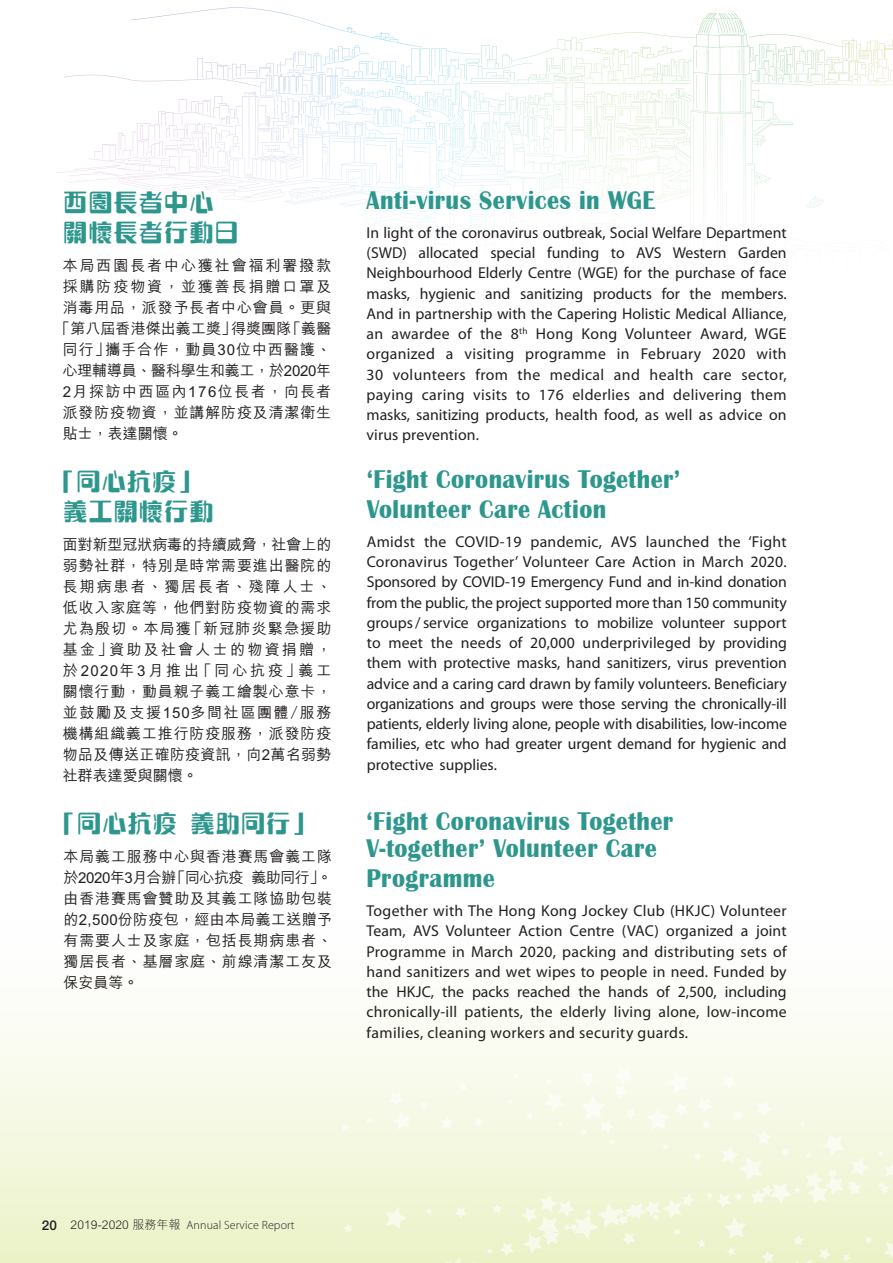
<style>
.page{position:relative;width:893px;height:1263px;background:#fff}
.page>*{position:absolute;margin:0;border:0;box-sizing:border-box;transform-origin:0 0}
.t1{font:700 26.4px/30px "Britannic";letter-spacing:.02em;color:#2d978d;scale:.91 1}
.t2{font:700 24.75px/30px "M Computer HK";letter-spacing:.02em;color:#2d978d}
.t3{font:15.75px/20.2px "Myriad Pro";letter-spacing:.01em;color:#231f20;text-align:justify}
.t4{font:500 15px/21px "M Hei HK";letter-spacing:.055em;color:#231f20;text-align:justify}
.t5{font:500 15px "M Hei HK";letter-spacing:.125em;color:#231f20}
.t6{font:500 15px "M Hei HK";letter-spacing:-.015em;color:#231f20}
.t7{font:500 15px "M Hei HK";letter-spacing:.005em;color:#231f20}
.t8{font:500 15px "M Hei HK";letter-spacing:.1em;color:#231f20}
.t9{font:300 12px "Myriad Pro";letter-spacing:.01em;color:#231f20}
.s1{font-family:"Helvetica Neue";font-weight:500;font-size:13.5px}
.s2{font-family:"M Hei HK"}
</style>
<div class="page">
<svg style="left:131px;top:7px;width:427px;height:74px"></svg>
<svg style="left:558px;top:12px;width:335px;height:137px"></svg>
<div style="left:0;top:689px;width:893px;height:574px;background:linear-gradient(to bottom,#fff,#f0f5d5)"></div>
<svg style="left:341px;top:1123px;width:9px;height:9px"></svg>
<svg style="left:420px;top:1101px;width:9px;height:9px"></svg>
<svg style="left:389px;top:1092px;width:22px;height:38px"></svg>
<svg style="left:366px;top:1116px;width:8px;height:8px"></svg>
<svg style="left:426px;top:1208px;width:7px;height:7px"></svg>
<svg style="left:344px;top:1224px;width:9px;height:9px"></svg>
<svg style="left:386px;top:1207px;width:21px;height:22px"></svg>
<svg style="left:441px;top:1066px;width:452px;height:197px"></svg>
<h2 class="t2" style="left:63px;top:187px;width:178px">西園長者中心關懷長者行動日</h2>
<p class="t5" style="left:63px;top:255px;width:270px">本局西園長者中心獲社會福利署撥款</p>
<p class="t5" style="left:63px;top:276px;width:270px">採購防疫物資，並獲善長捐贈口罩及</p>
<p class="t4" style="left:63px;top:296px;width:270px">消毒用品，派發予長者中心會員。更與</p>
<p class="t7" style="left:55px;top:318px;width:278px">「第八屆香港傑出義工獎」得獎團隊「義醫</p>
<p class="t4" style="left:63px;top:338px;width:270px">同行」攜手合作，動員30位中西醫護、</p>
<p class="t6" style="left:63px;top:360px;width:270px">心理輔導員、醫科學生和義工，於2020年</p>
<p class="t8" style="left:63px;top:381px;width:270px">2月探訪中西區內176位長者，向長者</p>
<p class="t4" style="left:63px;top:401px;width:270px">派發防疫物資，並講解防疫及清潔衛生</p>
<p class="t4" style="left:63px;top:422px;width:122px">貼士，表達關懷。</p>
<h2 class="t2" style="left:51px;top:466px;width:164px;text-align:center">「同心抗疫」義工關懷行動</h2>
<p class="t4" style="left:63px;top:533px;width:270px">面對新型冠狀病毒的持續威脅，社會上的弱勢社群，特別是時常需要進出醫院的長期病患者、獨居長者、殘障人士、低收入家庭等，他們對防疫物資的需求尤為殷切。本局獲「新冠肺炎緊急援助基金」資助及社會人士的物資捐贈，於2020年3月推出「同心抗疫」義工關懷行動，動員親子義工繪製心意卡，並鼓勵及支援150多間社區團體/服務機構組織義工推行防疫服務，派發防疫物品及傳送正確防疫資訊，向2萬名弱勢社群表達愛與關懷。</p>
<h2 class="t2" style="left:52px;top:808px;width:266px">「同心抗疫義助同行」</h2>
<p class="t4" style="left:64px;top:845px;width:270px">本局義工服務中心與香港賽馬會義工隊於2020年3月合辦「同心抗疫義助同行」。由香港賽馬會贊助及其義工隊協助包裝的2,500份防疫包，經由本局義工送贈予有需要人士及家庭，包括長期病患者、獨居長者、基層家庭、前線清潔工友及保安員等。</p>
<h1 class="t1" style="left:367px;top:186px;width:319px">Anti-virus Services in WGE</h1>
<p class="t3" style="left:367px;top:223px;width:422px">In light of the coronavirus outbreak, Social Welfare Department (SWD) allocated special funding to AVS Western Garden Neighbourhood Elderly Centre (WGE) for the purchase of face masks, hygienic and sanitizing products for the members.<br>And in partnership with the Capering Holistic Medical Alliance, an awardee of the 8<sup>th</sup> Hong Kong Volunteer Award, WGE organized a visiting programme in February 2020 with 30 volunteers from the medical and health care sector, paying caring visits to 176 elderlies and delivering them masks, sanitizing products, health food, as well as advice on virus prevention.</p>
<h1 class="t1" style="left:367px;top:465px;width:346px">‘Fight Coronavirus Together’<br>Volunteer Care Action</h1>
<p class="t3" style="left:367px;top:532px;width:422px">Amidst the COVID-19 pandemic, AVS launched the ‘Fight Coronavirus Together’ Volunteer Care Action in March 2020.<br>Sponsored by COVID-19 Emergency Fund and in-kind donation from the public, the project supported more than 150 community groups / service organizations to mobilize volunteer support to meet the needs of 20,000 underprivileged by providing them with protective masks, hand sanitizers, virus prevention advice and a caring card drawn by family volunteers. Beneficiary organizations and groups were those serving the chronically-ill patients, elderly living alone, people with disabilities, low-income families, etc who had greater urgent demand for hygienic and protective supplies.</p>
<h1 class="t1" style="left:367px;top:808px;width:338px;line-height:27px">‘Fight Coronavirus Together<br>V-together’ Volunteer Care</h1>
<h1 class="t1" style="left:367px;top:864px;width:143px">Programme</h1>
<p class="t3" style="left:367px;top:901px;width:422px">Together with The Hong Kong Jockey Club (HKJC) Volunteer Team, AVS Volunteer Action Centre (VAC) organized a joint Programme in March 2020, packing and distributing sets of hand sanitizers and wet wipes to people in need. Funded by the HKJC, the packs reached the hands of 2,500, including chronically-ill patients, the elderly living alone, low-income families, cleaning workers and security guards.</p>
<p class="t9" style="left:42px;top:1218px;width:254px"><span class="s1">20</span> <span class="s2">2019-2020 服務年報</span> Annual Service Report</p>
</div>
